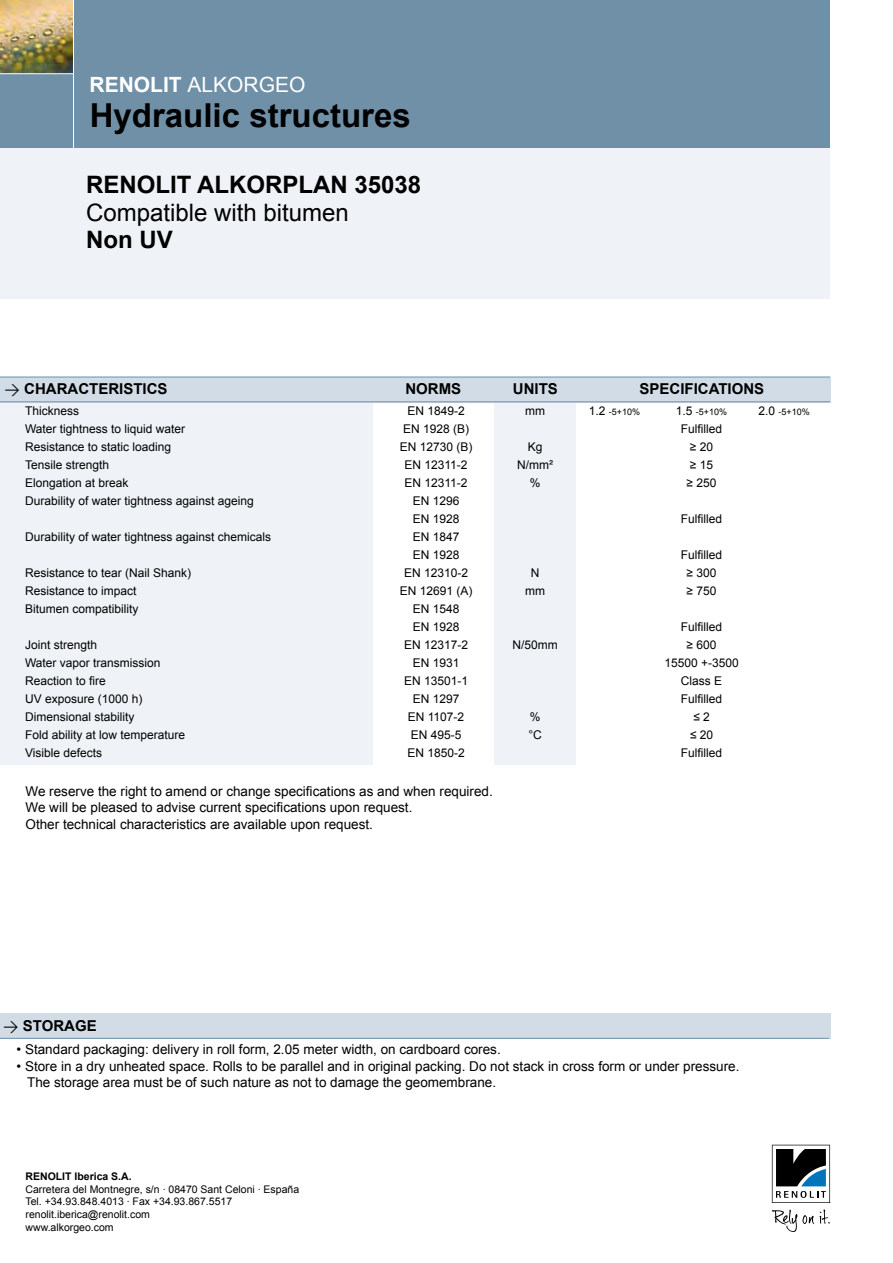
<style>
.page{position:relative;width:893px;height:1263px;background:#fff}
.page>*{position:absolute;margin:0;border:0;box-sizing:border-box;transform-origin:0 0}
.t1{font:700 33px "Arial";color:#000}
.t2{font:700 24px "Arial";color:#000}
.t3{font:24px "Arial";color:#000}
.t4{font:21px "Arial";color:#fff}
.t5{font:700 15px "Arial";color:#000}
.t6{font:13.5px/16.2px "Arial";color:#000}
.t7{font:12px/18px "Arial";color:#000}
.t8{font:10.5px/12.6px "Arial";color:#000}
.t9{font:700 10.5px "Arial";color:#000}
.t10{font:9px "Arial";color:#000}
.s1{font-weight:700}
.s2{font-family:"DIN Regular Expert";font-weight:400}
.s3{font-size:12px}
</style>
<div class="page">
<div style="left:0;top:0;width:830px;height:148px;background:#6f90a7"></div>
<div style="left:0;top:149px;width:830px;height:150px;background:#eff3f7"></div>
<img style="left:0;top:0;width:74px;height:74px">
<hr style="left:73px;top:74px;width:1px;height:74px;background:#fff">
<svg style="left:772px;top:1145px;width:58px;height:58px"></svg>
<svg style="left:772px;top:1209px;width:58px;height:23px"></svg>
<div style="left:0;top:401px;width:373px;height:364px;background:#eff3f7"></div>
<div style="left:494px;top:401px;width:82px;height:364px;background:#eff3f7"></div>
<div style="left:0;top:377px;width:830px;height:25px;background:#d1dce6"></div>
<hr style="left:0;top:377px;width:830px;height:1px;background:#6f90a7">
<hr style="left:0;top:401px;width:830px;height:1px;background:#6f90a7">
<div style="left:0;top:1013px;width:830px;height:26px;background:#d1dce6"></div>
<hr style="left:0;top:1038px;width:829px;height:1px;background:#6f90a7">
<h3 class="t4" style="left:90px;top:71px;width:217px"><span class="s1">RENOLIT</span> ALKORGEO</h3>
<h1 class="t1" style="left:90px;top:94px;width:322px">Hydraulic structures</h1>
<h2 class="t2" style="left:86px;top:169px;width:337px">RENOLIT ALKORPLAN 35038</h2>
<h2 class="t3" style="left:86px;top:196px;width:264px">Compatible with bitumen</h2>
<h2 class="t2" style="left:86px;top:224px;width:88px">Non UV</h2>
<p class="t5" style="left:4px;top:379px;width:165px"><span class="s2">w</span> CHARACTERISTICS</p>
<p class="t5" style="left:405px;top:379px;width:57px">NORMS</p>
<p class="t5" style="left:513px;top:379px;width:46px">UNITS</p>
<p class="t5" style="left:640px;top:379px;width:126px">SPECIFICATIONS</p>
<p class="t7" style="left:25px;top:401px;width:56px">Thickness</p>
<p class="t7" style="left:407px;top:401px;width:59px">EN 1849-2</p>
<p class="t7" style="left:525px;top:401px;width:21px">mm</p>
<p class="t10" style="left:589px;top:405px;width:53px"><span class="s3">1.2</span> -5+10%</p>
<p class="t10" style="left:676px;top:405px;width:53px"><span class="s3">1.5</span> -5+10%</p>
<p class="t10" style="left:758px;top:405px;width:53px"><span class="s3">2.0</span> -5+10%</p>
<p class="t7" style="left:25px;top:419px;width:162px">Water tightness to liquid water</p>
<p class="t7" style="left:403px;top:419px;width:68px">EN 1928 (B)</p>
<p class="t7" style="left:681px;top:419px;width:43px">Fulfilled</p>
<p class="t7" style="left:25px;top:437px;width:148px">Resistance to static loading</p>
<p class="t7" style="left:400px;top:437px;width:74px">EN 12730 (B)</p>
<p class="t7" style="left:528px;top:437px;width:16px">Kg</p>
<p class="t7" style="left:690px;top:437px;width:25px">≥ 20</p>
<p class="t7" style="left:25px;top:455px;width:86px">Tensile strength</p>
<p class="t7" style="left:404px;top:455px;width:65px">EN 12311-2</p>
<p class="t7" style="left:517px;top:455px;width:37px">N/mm²</p>
<p class="t7" style="left:690px;top:455px;width:25px">≥ 15</p>
<p class="t7" style="left:25px;top:473px;width:105px">Elongation at break</p>
<p class="t7" style="left:404px;top:473px;width:65px">EN 12311-2</p>
<p class="t7" style="left:530px;top:473px;width:12px">%</p>
<p class="t7" style="left:687px;top:473px;width:31px">≥ 250</p>
<p class="t7" style="left:25px;top:491px;width:230px">Durability of water tightness against ageing</p>
<p class="t7" style="left:413px;top:491px;width:48px">EN 1296<br>EN 1928</p>
<p class="t7" style="left:681px;top:509px;width:43px">Fulfilled</p>
<p class="t7" style="left:25px;top:527px;width:248px">Durability of water tightness against chemicals</p>
<p class="t7" style="left:413px;top:527px;width:48px">EN 1847<br>EN 1928</p>
<p class="t7" style="left:681px;top:545px;width:43px">Fulfilled</p>
<p class="t7" style="left:25px;top:563px;width:168px">Resistance to tear (Nail Shank)</p>
<p class="t7" style="left:404px;top:563px;width:66px">EN 12310-2</p>
<p class="t7" style="left:531px;top:563px;width:10px">N</p>
<p class="t7" style="left:687px;top:563px;width:31px">≥ 300</p>
<p class="t7" style="left:25px;top:581px;width:113px">Resistance to impact</p>
<p class="t7" style="left:400px;top:581px;width:74px">EN 12691 (A)</p>
<p class="t7" style="left:525px;top:581px;width:21px">mm</p>
<p class="t7" style="left:687px;top:581px;width:31px">≥ 750</p>
<p class="t7" style="left:25px;top:599px;width:115px">Bitumen compatibility</p>
<p class="t7" style="left:413px;top:599px;width:48px">EN 1548<br>EN 1928</p>
<p class="t7" style="left:681px;top:617px;width:43px">Fulfilled</p>
<p class="t7" style="left:25px;top:635px;width:74px">Joint strength</p>
<p class="t7" style="left:404px;top:635px;width:66px">EN 12317-2</p>
<p class="t7" style="left:512px;top:635px;width:47px">N/50mm</p>
<p class="t7" style="left:687px;top:635px;width:31px">≥ 600</p>
<p class="t7" style="left:25px;top:653px;width:137px">Water vapor transmission</p>
<p class="t7" style="left:413px;top:653px;width:48px">EN 1931</p>
<p class="t7" style="left:664px;top:653px;width:76px">15500 +-3500</p>
<p class="t7" style="left:25px;top:671px;width:82px">Reaction to fire</p>
<p class="t7" style="left:404px;top:671px;width:66px">EN 13501-1</p>
<p class="t7" style="left:681px;top:671px;width:43px">Class E</p>
<p class="t7" style="left:25px;top:689px;width:119px">UV exposure (1000 h)</p>
<p class="t7" style="left:413px;top:689px;width:48px">EN 1297</p>
<p class="t7" style="left:681px;top:689px;width:43px">Fulfilled</p>
<p class="t7" style="left:25px;top:707px;width:111px">Dimensional stability</p>
<p class="t7" style="left:408px;top:707px;width:58px">EN 1107-2</p>
<p class="t7" style="left:530px;top:707px;width:12px">%</p>
<p class="t7" style="left:693px;top:707px;width:18px">≤ 2</p>
<p class="t7" style="left:25px;top:725px;width:162px">Fold ability at low temperature</p>
<p class="t7" style="left:411px;top:725px;width:52px">EN 495-5</p>
<p class="t7" style="left:528px;top:725px;width:15px">°C</p>
<p class="t7" style="left:690px;top:725px;width:25px">≤ 20</p>
<p class="t7" style="left:25px;top:743px;width:79px">Visible defects</p>
<p class="t7" style="left:407px;top:743px;width:59px">EN 1850-2</p>
<p class="t7" style="left:681px;top:743px;width:43px">Fulfilled</p>
<p class="t6" style="left:26px;top:783px;width:469px">We reserve the right to amend or change specifications as and when required.<br>We will be pleased to advise current specifications upon request.<br>Other technical characteristics are available upon request.</p>
<p class="t5" style="left:3px;top:1015px;width:95px"><span class="s2">w</span> STORAGE</p>
<p class="t6" style="left:17px;top:1041px;width:486px">• Standard packaging: delivery in roll form, 2.05 meter width, on cardboard cores.</p>
<p class="t6" style="left:27px;top:1058px;width:714px;text-indent:-11px">• Store in a dry unheated space. Rolls to be parallel and in original packing. Do not stack in cross form or under pressure.<br>The storage area must be of such nature as not to damage the geomembrane.</p>
<p class="t9" style="left:26px;top:1169px;width:108px">RENOLIT Iberica S.A.</p>
<p class="t8" style="left:26px;top:1183px;width:275px">Carretera del Montnegre, s/n · 08470 Sant Celoni · España Tel. +34.93.848.4013 · Fax +34.93.867.5517 renolit.iberica@renolit.com<br>www.alkorgeo.com</p>
</div>
